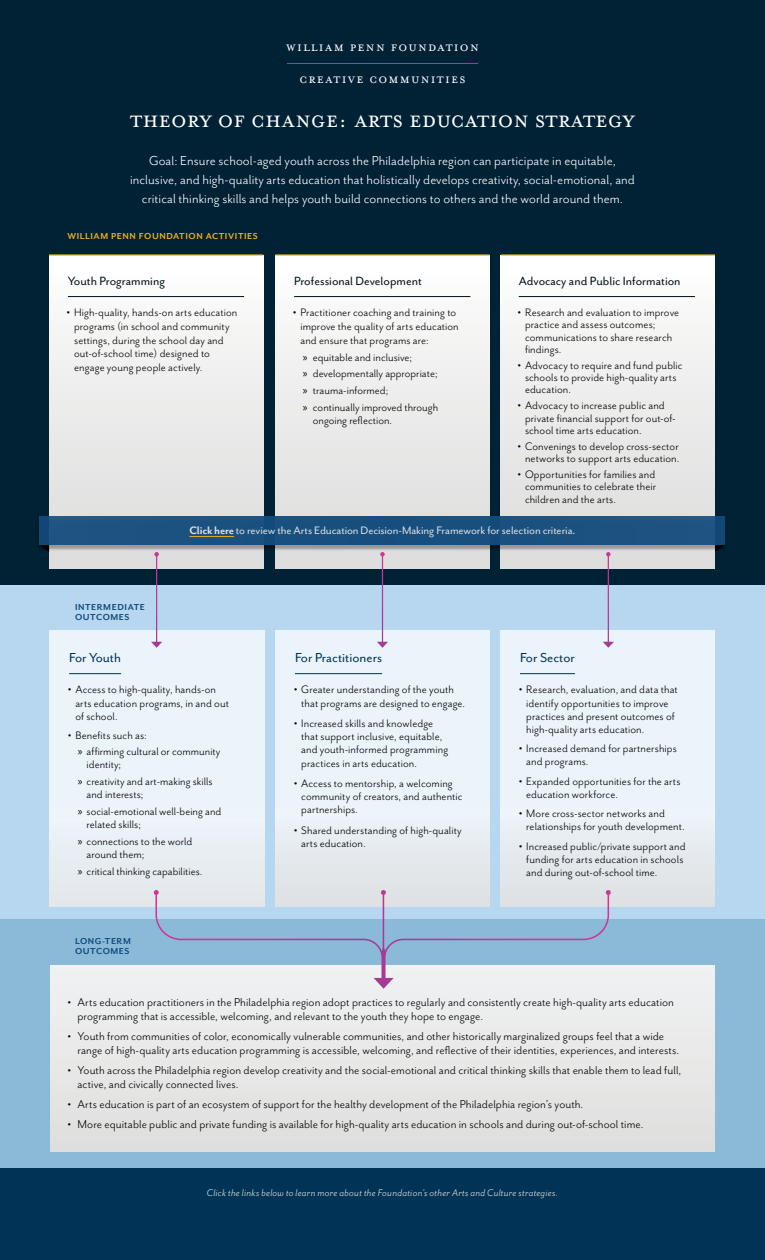
<style>
.page{position:relative;width:765px;height:1260px;background:#fff}
.page>*{position:absolute;margin:0;border:0;box-sizing:border-box;transform-origin:0 0}
.t1{font:26.25px "Mrs Eaves All Small Caps OT";color:#fff}
.t2{font:15px/18.8px "Mr Eaves San OT";letter-spacing:.005em;color:#fff;text-align:center}
.t3{font:15px/31.8px "Mrs Eaves All Small Caps OT";letter-spacing:.08em;color:#fff;text-align:center}
.t4{font:15px "Mr Eaves San OT";color:#003356}
.t5{font:13.75px "Mr Eaves San OT";color:#011018}
.t6{font:13.12px/13.8px "Mr Eaves San OT";letter-spacing:.005em;color:#000}
.t7{font:12.5px/13.1px "Mr Eaves San OT";letter-spacing:.005em;color:#000}
.t8{font:12.5px "Mr Eaves San OT";letter-spacing:-.01em;color:#dedede}
.t9{font:italic 11.25px "Mr Eaves San OT";letter-spacing:.02em;color:#dedede}
.t10{font:700 10px/10px "Mr Eaves San OT";letter-spacing:.06em;color:#134d7e}
.t11{font:700 10px "Mr Eaves San OT";letter-spacing:.06em;color:#e8ad22}
.s1{font-size:15px}
.s2{font-family:"Myriad Pro";font-size:11.25px}
.s3{font-weight:700}
</style>
<div class="page">
<div style="left:0;top:561px;width:765px;height:358px;background:#b7d6f0"></div>
<div style="left:0;top:0;width:765px;height:584px;background:#012135"></div>
<div style="left:0;top:919px;width:765px;height:322px;background:#8abad7"></div>
<svg style="left:49px;top:256px;width:214px;height:312px;background:#eeeeed"></svg>
<svg style="left:275px;top:256px;width:215px;height:312px;background:#eeeeed"></svg>
<svg style="left:501px;top:256px;width:214px;height:312px;background:#eeeeed"></svg>
<div style="left:50px;top:965px;width:665px;height:186px;background:#e8e8e7"></div>
<div style="left:49px;top:630px;width:215px;height:276px;background:#ecf4fb"></div>
<hr style="left:69px;top:673px;width:52px;height:1px;background:#003356">
<div style="left:275px;top:630px;width:215px;height:277px;background:linear-gradient(to bottom,#eef7ff,#e5eaee)"></div>
<div style="left:500px;top:630px;width:215px;height:277px;background:linear-gradient(to bottom,#eff9ff,#e4e8ec)"></div>
<hr style="left:295px;top:673px;width:87px;height:1px;background:#003356">
<hr style="left:520px;top:673px;width:55px;height:1px;background:#003356">
<hr style="left:608px;top:554px;width:1px;height:88px;background:#fff">
<svg style="left:606px;top:552px;width:5px;height:5px"></svg>
<svg style="left:603px;top:642px;width:11px;height:6px"></svg>
<hr style="left:156px;top:554px;width:1px;height:88px;background:#fff">
<svg style="left:154px;top:552px;width:5px;height:5px"></svg>
<svg style="left:151px;top:642px;width:11px;height:6px"></svg>
<hr style="left:382px;top:554px;width:1px;height:88px;background:#fff">
<svg style="left:380px;top:552px;width:5px;height:5px"></svg>
<svg style="left:377px;top:642px;width:11px;height:6px"></svg>
<hr style="left:49px;top:254px;width:214px;height:2px;background:#e8ad22">
<hr style="left:275px;top:254px;width:215px;height:2px;background:#e8ad22">
<hr style="left:501px;top:254px;width:214px;height:2px;background:#e8ad22">
<hr style="left:519px;top:296px;width:176px;height:1px;background:#011018">
<hr style="left:294px;top:296px;width:176px;height:1px;background:#011018">
<hr style="left:68px;top:296px;width:176px;height:1px;background:#011018">
<svg style="left:154px;top:890px;width:457px;height:99px"></svg>
<hr style="left:287px;top:63px;width:191px;height:1px;background:#f0f">
<div style="left:0;top:1169px;width:765px;height:91px;background:#003356"></div>
<div style="left:37px;top:518px;width:690px;height:33px;background:#000;opacity:.33"></div>
<div style="left:39px;top:516px;width:686px;height:29px;background:#1a517f"></div>
<hr style="left:189px;top:536px;width:45px;height:1px;background:#e8ad22">
<p class="t3" style="left:286px;top:31px;width:194px">William Penn Foundation<br>Creative communities</p>
<h1 class="t1" style="left:130px;top:105px;width:506px">theory of change: arts EDUCATION strategy</h1>
<p class="t2" style="left:130px;top:152px;width:507px">Goal: Ensure school-aged youth across the Philadelphia region can participate in equitable, inclusive, and high-quality arts education that holistically develops creativity, social-emotional, and critical thinking skills and helps youth build connections to others and the world around them.</p>
<p class="t11" style="left:68px;top:231px;width:192px">WILLIAM PENN FOUNDATION ACTIVITIES</p>
<p class="t5" style="left:68px;top:273px;width:99px">Youth Programming</p>
<p class="t5" style="left:294px;top:273px;width:129px">Professional Development</p>
<p class="t5" style="left:519px;top:273px;width:163px">Advocacy and Public Information</p>
<p class="t7" style="left:74px;top:306px;width:165px;line-height:13.8px;text-indent:-8px"><span class="s1">•</span> High-quality, hands-on arts education programs (in school and community settings, during the school day and out-of-school time) designed to engage young people actively.</p>
<p class="t7" style="left:300px;top:306px;width:160px;line-height:13.8px;text-indent:-8px"><span class="s1">•</span> Practitioner coaching and training to improve the quality of arts education and ensure that programs are:</p>
<p class="t7" style="left:303px;top:349px;width:137px;line-height:16.9px"><span class="s2">»</span> equitable and inclusive;<br><span class="s2">»</span> developmentally appropriate; <span class="s2">»</span> trauma-informed;<br><span class="s2">»</span> continually improved through</p>
<p class="t7" style="left:313px;top:414px;width:81px">ongoing reflection.</p>
<p class="t7" style="left:525px;top:306px;width:156px;line-height:12.2px;text-indent:-8px"><span class="s1">•</span> Research and evaluation to improve practice and assess outcomes; communications to share research findings.</p>
<p class="t7" style="left:525px;top:359px;width:159px;line-height:12.2px;text-indent:-8px"><span class="s1">•</span> Advocacy to require and fund public schools to provide high-quality arts education.</p>
<p class="t7" style="left:525px;top:400px;width:152px;line-height:12.2px;text-indent:-8px"><span class="s1">•</span> Advocacy to increase public and private financial support for out-of&shy;school time arts education.</p>
<p class="t7" style="left:518px;top:440px;width:163px;line-height:12.2px;text-align:right"><span class="s1">•</span> Convenings to develop cross-sector networks to support arts education.</p>
<p class="t7" style="left:525px;top:468px;width:133px;line-height:12.4px;text-align:justify;text-indent:-8px"><span class="s1">•</span> Opportunities for families and communities to celebrate their children and the arts.</p>
<p class="t10" style="left:75px;top:602px;width:71px">INTERMEDIATE<br>OUTCOMES</p>
<p class="t8" style="left:189px;top:523px;width:388px"><span class="s3">Click here</span> to review the Arts Education Decision-Making Framework for selection criteria.</p>
<p class="t4" style="left:69px;top:649px;width:53px">For Youth</p>
<p class="t7" style="left:75px;top:683px;width:155px;text-indent:-7px"><span class="s1">•</span> Access to high-quality, hands-on arts education programs, in and out of school.</p>
<p class="t7" style="left:78px;top:728px;width:144px;line-height:15.6px;text-indent:-10px"><span class="s1">•</span> Benefits such as:<br><span class="s2">»</span> affirming cultural or community</p>
<p class="t7" style="left:78px;top:756px;width:136px;line-height:16.9px;text-indent:9px">identity;<br><span class="s2">»</span> creativity and art-making skills</p>
<p class="t7" style="left:78px;top:786px;width:145px;line-height:16.9px;text-indent:9px">and interests;<br><span class="s2">»</span> social-emotional well-being and</p>
<p class="t7" style="left:78px;top:816px;width:116px;line-height:16.9px;text-indent:9px">related skills;<br><span class="s2">»</span> connections to the world</p>
<p class="t7" style="left:78px;top:846px;width:126px;line-height:16.9px;text-indent:9px">around them;<br><span class="s2">»</span> critical thinking capabilities.</p>
<p class="t10" style="left:75px;top:936px;width:57px">LONG-TERM<br>OUTCOMES</p>
<p class="t4" style="left:295px;top:649px;width:89px">For Practitioners</p>
<p class="t4" style="left:520px;top:649px;width:56px">For Sector</p>
<p class="t7" style="left:301px;top:683px;width:165px;text-indent:-7px"><span class="s1">•</span> Greater understanding of the youth that programs are designed to engage.</p>
<p class="t7" style="left:301px;top:717px;width:149px;text-indent:-8px"><span class="s1">•</span> Increased skills and knowledge that support inclusive, equitable, and youth-informed programming practices in arts education.</p>
<p class="t7" style="left:301px;top:777px;width:163px;text-indent:-8px"><span class="s1">•</span> Access to mentorship, a welcoming community of creators, and authentic partnerships.</p>
<p class="t7" style="left:301px;top:824px;width:162px;text-indent:-8px"><span class="s1">•</span> Shared understanding of high-quality arts education.</p>
<p class="t7" style="left:526px;top:683px;width:153px;text-indent:-8px"><span class="s1">•</span> Research, evaluation, and data that identify opportunities to improve practices and present outcomes of high-quality arts education.</p>
<p class="t7" style="left:526px;top:742px;width:152px;text-indent:-8px"><span class="s1">•</span> Increased demand for partnerships and programs.</p>
<p class="t7" style="left:526px;top:775px;width:156px;text-indent:-8px"><span class="s1">•</span> Expanded opportunities for the arts education workforce.</p>
<p class="t7" style="left:526px;top:807px;width:160px;text-indent:-8px"><span class="s1">•</span> More cross-sector networks and relationships for youth development.</p>
<p class="t7" style="left:526px;top:840px;width:161px;text-indent:-8px"><span class="s1">•</span> Increased public/private support and funding for arts education in schools and during out-of-school time.</p>
<p class="t6" style="left:78px;top:995px;width:598px;text-indent:-10px"><span class="s1">•</span> Arts education practitioners in the Philadelphia region adopt practices to regularly and consistently create high-quality arts education programming that is accessible, welcoming, and relevant to the youth they hope to engage.</p>
<p class="t6" style="left:78px;top:1029px;width:603px;text-indent:-10px"><span class="s1">•</span> Youth from communities of color, economically vulnerable communities, and other historically marginalized groups feel that a wide range of high-quality arts education programming is accessible, welcoming, and reflective of their identities, experiences, and interests.</p>
<p class="t6" style="left:78px;top:1063px;width:605px;text-indent:-10px"><span class="s1">•</span> Youth across the Philadelphia region develop creativity and the social-emotional and critical thinking skills that enable them to lead full, active, and civically connected lives.</p>
<p class="t6" style="left:68px;top:1097px;width:517px"><span class="s1">•</span> Arts education is part of an ecosystem of support for the healthy development of the Philadelphia region’s youth.</p>
<p class="t6" style="left:68px;top:1118px;width:577px"><span class="s1">•</span> More equitable public and private funding is available for high-quality arts education in schools and during out-of-school time.</p>
<p class="t9" style="left:207px;top:1187px;width:353px">Click the links below to learn more about the Foundation’s other Arts and Culture strategies.</p>
</div>
